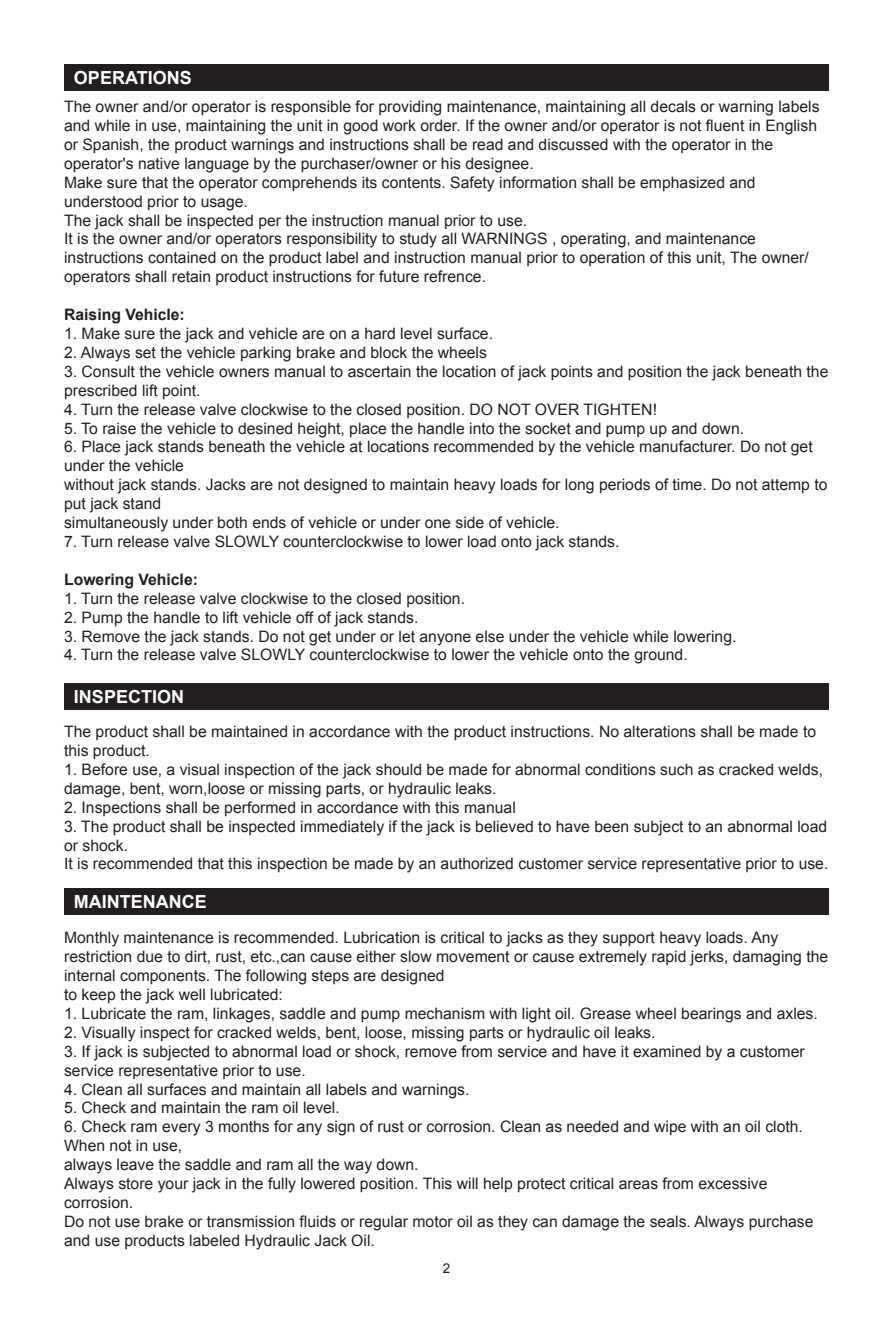
<style>
.page{position:relative;width:893px;height:1340px;background:#fff}
.page>*{position:absolute;margin:0;border:0;box-sizing:border-box;transform-origin:0 0}
.t1{font:700 18px "Arial";color:#fff}
.t2{font:15.75px/18.9px "Arial";color:#231f20}
.t3{font:700 15.75px "Arial";color:#231f20}
.t4{font:13.5px "Arial";color:#231f20}
</style>
<div class="page">
<div style="left:64px;top:64px;width:765px;height:27px;background:#231f20"></div>
<div style="left:64px;top:682px;width:765px;height:27px;background:#231f20"></div>
<div style="left:64px;top:887px;width:765px;height:27px;background:#231f20"></div>
<p class="t1" style="left:74px;top:66px;width:119px">OPERATIONS</p>
<p class="t2" style="left:64px;top:97px;width:757px">The owner and/or operator is responsible for providing maintenance, maintaining all decals or warning labels and while in use, maintaining the unit in good work order. If the owner and/or operator is not fluent in English or Spanish, the product warnings and instructions shall be read and discussed with the operator in the operator's native language by the purchaser/owner or his designee.</p>
<p class="t2" style="left:64px;top:173px;width:693px">Make sure that the operator comprehends its contents. Safety information shall be emphasized and understood prior to usage.</p>
<p class="t2" style="left:64px;top:211px;width:465px">The jack shall be inspected per the instruction manual prior to use.</p>
<p class="t2" style="left:64px;top:230px;width:746px">It is the owner and/or operators responsibility to study all WARNINGS , operating, and maintenance instructions contained on the product label and instruction manual prior to operation of this unit, The owner/ operators shall retain product instructions for future refrence.</p>
<p class="t3" style="left:64px;top:304px;width:122px">Raising Vehicle:</p>
<p class="t2" style="left:64px;top:324px;width:430px">1. Make sure the jack and vehicle are on a hard level surface.</p>
<p class="t2" style="left:64px;top:343px;width:424px">2. Always set the vehicle parking brake and block the wheels</p>
<p class="t2" style="left:64px;top:362px;width:766px">3. Consult the vehicle owners manual to ascertain the location of jack points and position the jack beneath the prescribed lift point.</p>
<p class="t2" style="left:64px;top:400px;width:594px">4. Turn the release valve clockwise to the closed position. DO NOT OVER TIGHTEN!</p>
<p class="t2" style="left:64px;top:419px;width:681px">5. To raise the vehicle to desined height, place the handle into the socket and pump up and down.</p>
<p class="t2" style="left:64px;top:437px;width:750px">6. Place jack stands beneath the vehicle at locations recommended by the vehicle manufacturer. Do not get under the vehicle</p>
<p class="t2" style="left:64px;top:475px;width:765px">without jack stands. Jacks are not designed to maintain heavy loads for long periods of time. Do not attemp to put jack stand</p>
<p class="t2" style="left:64px;top:513px;width:497px">simultaneously under both ends of vehicle or under one side of vehicle.</p>
<p class="t2" style="left:64px;top:532px;width:557px">7. Turn release valve SLOWLY counterclockwise to lower load onto jack stands.</p>
<p class="t3" style="left:64px;top:569px;width:135px">Lowering Vehicle:</p>
<p class="t2" style="left:64px;top:589px;width:402px">1. Turn the release valve clockwise to the closed position.</p>
<p class="t2" style="left:64px;top:608px;width:356px">2. Pump the handle to lift vehicle off of jack stands.</p>
<p class="t2" style="left:64px;top:626px;width:674px">3. Remove the jack stands. Do not get under or let anyone else under the vehicle while lowering.</p>
<p class="t2" style="left:64px;top:645px;width:625px">4. Turn the release valve SLOWLY counterclockwise to lower the vehicle onto the ground.</p>
<p class="t1" style="left:74px;top:685px;width:112px">INSPECTION</p>
<p class="t2" style="left:64px;top:722px;width:753px">The product shall be maintained in accordance with the product instructions. No alterations shall be made to this product.</p>
<p class="t2" style="left:64px;top:760px;width:760px">1. Before use, a visual inspection of the jack should be made for abnormal conditions such as cracked welds, damage, bent, worn,loose or missing parts, or hydraulic leaks.</p>
<p class="t2" style="left:64px;top:798px;width:453px">2. Inspections shall be performed in accordance with this manual</p>
<p class="t2" style="left:64px;top:816px;width:765px">3. The product shall be inspected immediately if the jack is believed to have been subject to an abnormal load or shock.</p>
<p class="t2" style="left:64px;top:854px;width:766px">It is recommended that this inspection be made by an authorized customer service representative prior to use.</p>
<p class="t1" style="left:74px;top:889px;width:134px">MAINTENANCE</p>
<p class="t2" style="left:64px;top:928px;width:766px">Monthly maintenance is recommended. Lubrication is critical to jacks as they support heavy loads. Any restriction due to dirt, rust, etc.,can cause either slow movement or cause extremely rapid jerks, damaging the internal components. The following steps are designed</p>
<p class="t2" style="left:64px;top:985px;width:220px">to keep the jack well lubricated:</p>
<p class="t2" style="left:64px;top:1004px;width:755px">1. Lubricate the ram, linkages, saddle and pump mechanism with light oil. Grease wheel bearings and axles.</p>
<p class="t2" style="left:64px;top:1022px;width:593px">2. Visually inspect for cracked welds, bent, loose, missing parts or hydraulic oil leaks.</p>
<p class="t2" style="left:64px;top:1041px;width:742px">3. If jack is subjected to abnormal load or shock, remove from service and have it examined by a customer service representative prior to use.</p>
<p class="t2" style="left:64px;top:1079px;width:407px">4. Clean all surfaces and maintain all labels and warnings.</p>
<p class="t2" style="left:64px;top:1098px;width:277px">5. Check and maintain the ram oil level.</p>
<p class="t2" style="left:64px;top:1117px;width:740px">6. Check ram every 3 months for any sign of rust or corrosion. Clean as needed and wipe with an oil cloth.<br>When not in use,</p>
<p class="t2" style="left:64px;top:1155px;width:356px">always leave the saddle and ram all the way down.</p>
<p class="t2" style="left:64px;top:1174px;width:705px">Always store your jack in the fully lowered position. This will help protect critical areas from excessive corrosion.</p>
<p class="t2" style="left:64px;top:1211px;width:751px">Do not use brake or transmission fluids or regular motor oil as they can damage the seals. Always purchase and use products labeled Hydraulic Jack Oil.</p>
<p class="t4" style="left:443px;top:1259px;width:9px">2</p>
</div>
